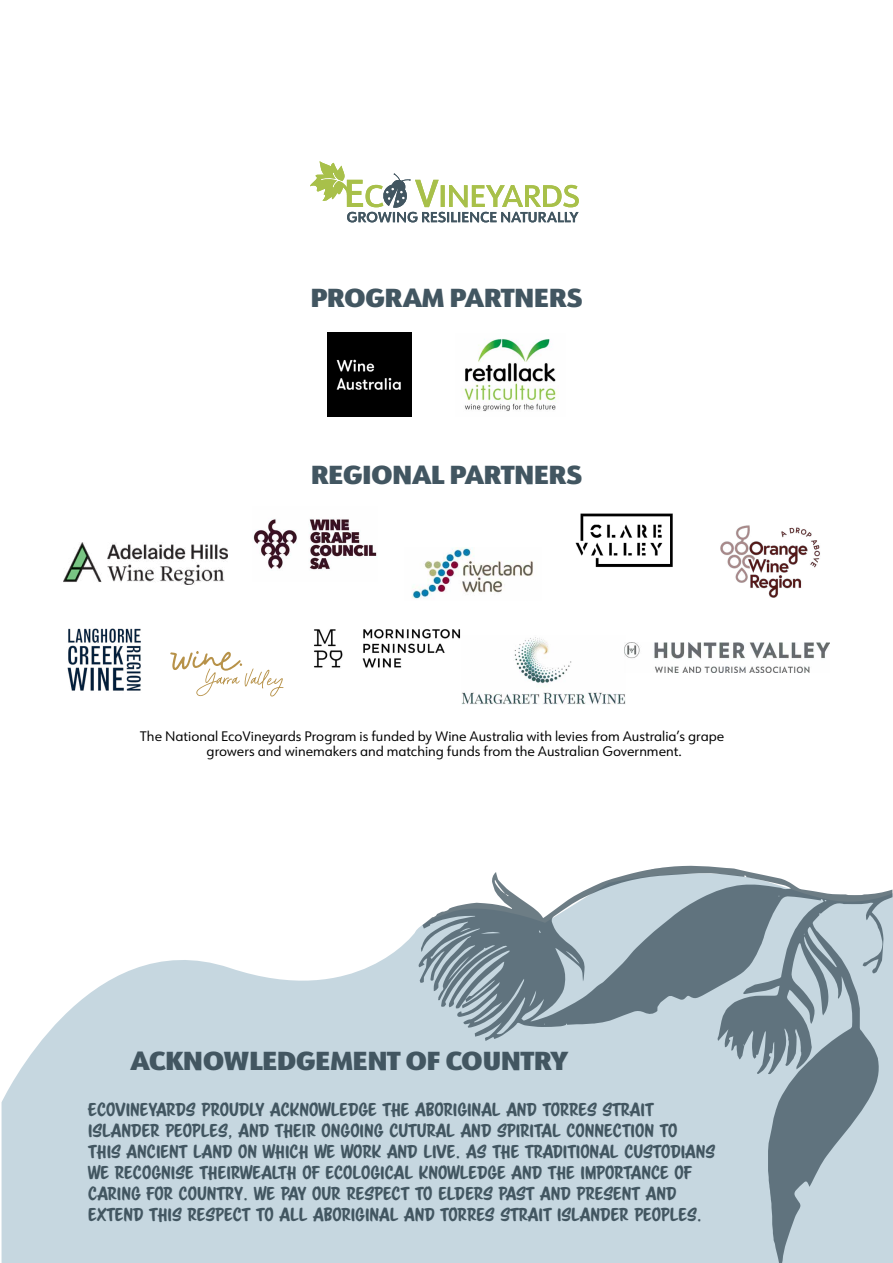
<style>
.page{position:relative;width:893px;height:1263px;background:#fff}
.page>*{position:absolute;margin:0;border:0;box-sizing:border-box;transform-origin:0 0}
.Heading_1{font:25.5px "URW Form Poster";color:#425661}
.t1{font:16.5px/21px "Scriptorama Markdown JF";color:#425661}
.References{font:13.5px/15px "URW Form";color:#000}
.t2{font:12.75px "URW Form";color:#425661}
</style>
<div class="page">
<svg style="left:2px;top:889px;width:891px;height:374px;fill:#c6d7e0"></svg>
<svg style="left:418px;top:869px;width:474px;height:394px;background:#aebec8"></svg>
<svg style="left:651px;top:865px;width:84px;height:7px"></svg>
<img style="left:327px;top:332px;width:85px;height:85px">
<img style="left:461px;top:338px;width:96px;height:74px">
<img style="left:253px;top:518px;width:124px;height:52px">
<img style="left:64px;top:543px;width:163px;height:41px">
<img style="left:575px;top:513px;width:98px;height:54px">
<img style="left:625px;top:643px;width:204px;height:30px">
<img style="left:314px;top:629px;width:147px;height:39px">
<img style="left:720px;top:525px;width:100px;height:73px">
<img style="left:67px;top:628px;width:74px;height:63px">
<img style="left:461px;top:637px;width:164px;height:67px">
<img style="left:412px;top:547px;width:121px;height:52px">
<svg style="left:170px;top:651px;width:113px;height:45px"></svg>
<svg style="left:310px;top:161px;width:269px;height:61px"></svg>
<p class="Heading_1" style="left:311px;top:280px;width:273px">PROGRAM PARTNERS</p>
<p class="Heading_1" style="left:311px;top:456px;width:272px">REGIONAL PARTNERS</p>
<p class="References" style="left:207px;top:728px;width:519px;text-indent:-66px">The National EcoVineyards Program is funded by Wine Australia with levies from Australia’s grape growers and winemakers and matching funds from the Australian Government.</p>
<p class="Heading_1" style="left:131px;top:1042px;width:439px">ACKNOWLEDGEMENT OF COUNTRY</p>
<p class="t1" style="left:88px;top:1099px;width:628px">ECOVINEYARDS PROUDLY ACKNOWLEDGE THE ABORIGINAL AND TORRES STRAIT ISLANDER PEOPLES, AND THEIR ONGOING CUTURAL AND SPIRITAL CONNECTION TO<br>THIS ANCIENT LAND ON WHICH WE WORK AND LIVE. AS THE TRADITIONAL CUSTODIANS WE RECOGNISE THEIRWEALTH OF ECOLOGICAL KNOWLEDGE AND THE IMPORTANCE OF CARING FOR COUNTRY. WE PAY OUR RESPECT TO ELDERS PAST AND PRESENT AND EXTEND THIS RESPECT TO ALL ABORIGINAL AND TORRES STRAIT ISLANDER PEOPLES.</p>
<p class="t2" style="left:168px;top:1205px;width:557px">Page 4 • EcoVineyards fact sheet: Biocontrol of common grapevine insect pests - European earwig</p>
</div>
